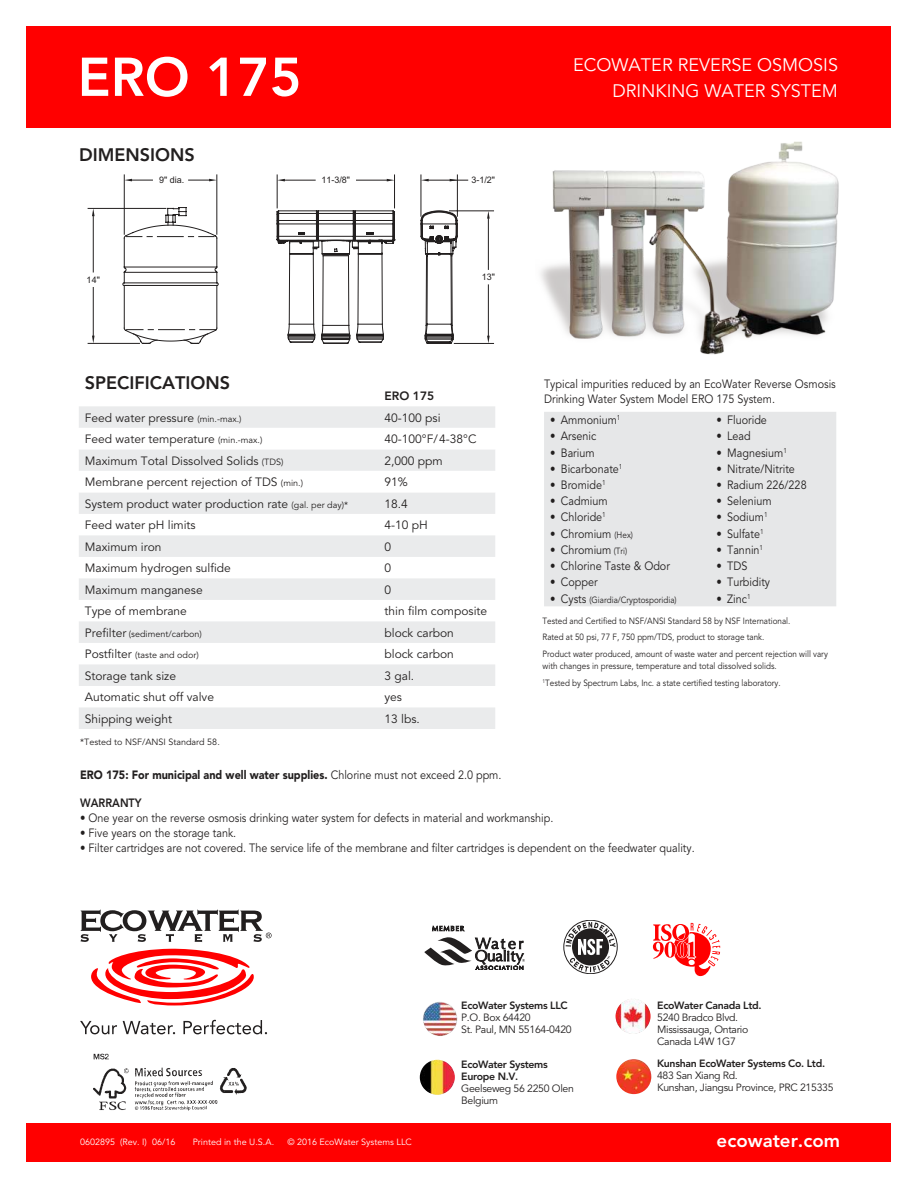
<style>
.page{position:relative;width:917px;height:1187px;background:#fff}
.page>*{position:absolute;margin:0;border:0;box-sizing:border-box;transform-origin:0 0}
.t1{font:800 54px "Avenir";color:#fff}
.t2{font:800 18.6px "Avenir";color:#fff}
.t3{font:18px/25.5px "Avenir";color:#fff;text-align:right}
.t4{font:800 18px "Avenir";color:#221f1f}
.t5{font:12px/15px "Avenir";color:#221f1f;scale:.9 1}
.t6{font:12px "Avenir";color:#221f1f}
.t7{font:900 12px "Avenir";color:#221f1f;scale:.9 1}
.t8{font:800 12px "Avenir";color:#221f1f;scale:.9 1}
.t9{font:800 12px "Avenir";color:#221f1f}
.t10{font:10.5px/12px "Avenir";letter-spacing:-.03em;color:#221f1f}
.t11{font:800 10.5px/12px "Avenir";letter-spacing:-.03em;color:#221f1f}
.t12{font:9px/16.5px "Avenir";color:#221f1f;scale:.9 1}
.t13{font:9px "Avenir";color:#221f1f}
.t14{font:9px "Avenir";color:#fff}
.t15{font:9px "Arial";color:#221f1f}
.s1{font-size:9px}
.s2{font-size:12px}
.s3{font-weight:400}
</style>
<div class="page">
<svg style="left:79px;top:406px;width:416px;height:322px;fill:#eaebec"></svg>
<svg style="left:79px;top:428px;width:416px;height:64px"></svg>
<img style="left:93px;top:1053px;width:154px;height:58px">
<svg style="left:424px;top:925px;width:100px;height:44px"></svg>
<div style="left:563px;top:920px;width:54px;height:53px;border:1px solid #221f1f;border-radius:50%"></div>
<svg style="left:565px;top:921px;width:50px;height:50px"></svg>
<svg style="left:652px;top:922px;width:68px;height:53px"></svg>
<svg style="left:91px;top:948px;width:163px;height:57px"></svg>
<svg style="left:80px;top:909px;width:191px;height:33px"></svg>
<svg style="left:80px;top:1020px;width:37px;height:14px"></svg>
<svg style="left:123px;top:1020px;width:52px;height:14px"></svg>
<svg style="left:183px;top:1019px;width:84px;height:15px"></svg>
<div style="left:26px;top:1122px;width:864px;height:39px;background:#f00"></div>
<img style="left:422px;top:1000px;width:35px;height:35px;border-radius:18px">
<img style="left:419px;top:1059px;width:35px;height:35px;border-radius:18px">
<img style="left:615px;top:998px;width:35px;height:35px;border-radius:18px">
<img style="left:616px;top:1058px;width:35px;height:35px;border-radius:18px">
<div style="left:26px;top:26px;width:864px;height:102px;background:#f00"></div>
<div style="left:544px;top:412px;width:292px;height:194px;background:#e6e7e8"></div>
<hr style="left:322px;top:256px;width:1px;height:69px;background:#221f1f">
<hr style="left:348px;top:256px;width:1px;height:69px;background:#221f1f">
<svg style="left:321px;top:325px;width:29px;height:19px"></svg>
<hr style="left:357px;top:254px;width:1px;height:70px;background:#221f1f">
<hr style="left:381px;top:254px;width:1px;height:70px;background:#221f1f">
<svg style="left:356px;top:323px;width:28px;height:20px"></svg>
<svg style="left:276px;top:210px;width:119px;height:46px"></svg>
<hr style="left:289px;top:254px;width:1px;height:70px;background:#221f1f">
<hr style="left:313px;top:254px;width:1px;height:70px;background:#221f1f">
<svg style="left:287px;top:323px;width:28px;height:20px"></svg>
<hr style="left:277px;top:175px;width:1px;height:33px;background:#221f1f">
<hr style="left:394px;top:175px;width:1px;height:33px;background:#221f1f">
<svg style="left:277px;top:179px;width:8px;height:2px"></svg>
<hr style="left:285px;top:180px;width:30px;height:1px;background:#221f1f">
<svg style="left:386px;top:179px;width:8px;height:2px"></svg>
<hr style="left:356px;top:180px;width:30px;height:1px;background:#221f1f">
<svg style="left:420px;top:175px;width:73px;height:169px"></svg>
<svg style="left:88px;top:207px;width:131px;height:137px"></svg>
<hr style="left:93px;top:287px;width:1px;height:48px;background:#221f1f">
<svg style="left:125px;top:179px;width:27px;height:2px"></svg>
<svg style="left:188px;top:179px;width:28px;height:2px"></svg>
<hr style="left:124px;top:175px;width:1px;height:59px;background:#221f1f">
<hr style="left:216px;top:175px;width:1px;height:59px;background:#221f1f">
<img style="left:540px;top:141px;width:299px;height:214px">
<h1 class="t1" style="left:78px;top:55px;width:225px">ERO 175</h1>
<h3 class="t3" style="left:573px;top:54px;width:266px">ECOWATER REVERSE OSMOSIS<br>DRINKING WATER SYSTEM</h3>
<h3 class="t4" style="left:79px;top:148px;width:117px">DIMENSIONS</h3>
<p class="t15" style="left:87px;top:274px;width:15px">14"</p>
<p class="t15" style="left:159px;top:175px;width:27px">9" dia.</p>
<h3 class="t4" style="left:85px;top:375px;width:147px">SPECIFICATIONS</h3>
<p class="t15" style="left:321px;top:175px;width:30px">11-3/8"</p>
<p class="t15" style="left:471px;top:175px;width:25px">3-1/2"</p>
<p class="t9" style="left:384px;top:391px;width:51px">ERO 175</p>
<p class="t15" style="left:481px;top:272px;width:15px">13"</p>
<p class="t6" style="left:85px;top:412px;width:158px">Feed water pressure <span class="s1">(min.-max.)</span></p>
<p class="t6" style="left:384px;top:412px;width:58px">40-100 psi</p>
<p class="t6" style="left:85px;top:434px;width:179px">Feed water temperature <span class="s1">(min.-max.)</span></p>
<p class="t6" style="left:384px;top:434px;width:93px">40-100°F/ 4-38°C</p>
<p class="t6" style="left:85px;top:455px;width:200px">Maximum Total Dissolved Solids <span class="s1">(TDS)</span></p>
<p class="t6" style="left:384px;top:455px;width:60px">2,000 ppm</p>
<p class="t6" style="left:85px;top:477px;width:220px">Membrane percent rejection of TDS <span class="s1">(min.)</span></p>
<p class="t6" style="left:384px;top:477px;width:25px">91%</p>
<p class="t6" style="left:85px;top:498px;width:265px">System product water production rate <span class="s1">(gal. per day)*</span></p>
<p class="t6" style="left:384px;top:498px;width:25px">18.4</p>
<p class="t6" style="left:85px;top:520px;width:112px">Feed water pH limits</p>
<p class="t6" style="left:384px;top:520px;width:45px">4-10 pH</p>
<p class="t6" style="left:85px;top:541px;width:78px">Maximum iron</p>
<p class="t6" style="left:384px;top:541px;width:8px">0</p>
<p class="t6" style="left:85px;top:563px;width:148px">Maximum hydrogen sulfide</p>
<p class="t6" style="left:384px;top:563px;width:8px">0</p>
<p class="t6" style="left:85px;top:584px;width:119px">Maximum manganese</p>
<p class="t6" style="left:384px;top:584px;width:8px">0</p>
<p class="t6" style="left:85px;top:606px;width:104px">Type of membrane</p>
<p class="t6" style="left:384px;top:606px;width:104px">thin film composite</p>
<p class="t13" style="left:85px;top:629px;width:119px"><span class="s2">Prefilter</span> (sediment/carbon)</p>
<p class="t6" style="left:384px;top:627px;width:71px">block carbon</p>
<p class="t13" style="left:85px;top:651px;width:115px"><span class="s2">Postfilter</span> (taste and odor)</p>
<p class="t6" style="left:384px;top:649px;width:71px">block carbon</p>
<p class="t6" style="left:85px;top:670px;width:93px">Storage tank size</p>
<p class="t6" style="left:384px;top:670px;width:31px">3 gal.</p>
<p class="t6" style="left:85px;top:692px;width:131px">Automatic shut off valve</p>
<p class="t6" style="left:384px;top:692px;width:19px">yes</p>
<p class="t6" style="left:85px;top:713px;width:89px">Shipping weight</p>
<p class="t6" style="left:384px;top:713px;width:37px">13 lbs.</p>
<p class="t13" style="left:80px;top:737px;width:141px">*Tested to NSF/ANSI Standard 58.</p>
<p class="t5" style="left:544px;top:377px;width:326px">Typical impurities reduced by an EcoWater Reverse Osmosis<br>Drinking Water System Model ERO 175 System.</p>
<p class="t5" style="left:550px;top:413px;width:80px">• Ammonium<sup>1</sup></p>
<p class="t5" style="left:716px;top:413px;width:58px">• Fluoride</p>
<p class="t5" style="left:550px;top:429px;width:53px">• Arsenic</p>
<p class="t5" style="left:716px;top:429px;width:40px">• Lead</p>
<p class="t5" style="left:550px;top:445px;width:51px">• Barium</p>
<p class="t5" style="left:716px;top:445px;width:80px">• Magnesium<sup>1</sup></p>
<p class="t5" style="left:550px;top:461px;width:82px">• Bicarbonate<sup>1</sup></p>
<p class="t5" style="left:716px;top:461px;width:89px">• Nitrate/Nitrite</p>
<p class="t5" style="left:550px;top:477px;width:63px">• Bromide<sup>1</sup></p>
<p class="t5" style="left:716px;top:477px;width:102px">• Radium 226/228</p>
<p class="t5" style="left:550px;top:494px;width:66px">• Cadmium</p>
<p class="t5" style="left:716px;top:494px;width:63px">• Selenium</p>
<p class="t5" style="left:550px;top:510px;width:63px">• Chloride<sup>1</sup></p>
<p class="t5" style="left:716px;top:510px;width:58px">• Sodium<sup>1</sup></p>
<p class="t5" style="left:550px;top:526px;width:94px">• Chromium <span class="s1">(Hex)</span></p>
<p class="t5" style="left:716px;top:526px;width:54px">• Sulfate<sup>1</sup></p>
<p class="t5" style="left:550px;top:542px;width:87px">• Chromium <span class="s1">(Tri)</span></p>
<p class="t5" style="left:716px;top:542px;width:53px">• Tannin<sup>1</sup></p>
<p class="t5" style="left:550px;top:558px;width:135px">• Chlorine Taste &amp; Odor</p>
<p class="t5" style="left:716px;top:558px;width:36px">• TDS</p>
<p class="t5" style="left:550px;top:575px;width:54px">• Copper</p>
<p class="t5" style="left:716px;top:575px;width:61px">• Turbidity</p>
<p class="t12" style="left:550px;top:592px;width:142px"><span class="s2">• Cysts</span> (Giardia/Cryptosporidia)</p>
<p class="t5" style="left:716px;top:591px;width:39px">• Zinc<sup>1</sup></p>
<p class="t12" style="left:542px;top:613px;width:318px">Tested and Certified to NSF/ANSI Standard 58 by NSF International.<br>Rated at 50 psi, 77 F, 750 ppm/TDS, product to storage tank.<br>Product water produced, amount of waste water and percent rejection will vary</p>
<p class="t12" style="left:542px;top:658px;width:266px;line-height:17.1px">with changes in pressure, temperature and total dissolved solids.<br><sup>1</sup>Tested by Spectrum Labs, Inc. a state certified testing laboratory.</p>
<p class="t7" style="left:80px;top:769px;width:469px">ERO 175: For municipal and well water supplies. <span class="s3">Chlorine must not exceed 2.0 ppm.</span></p>
<p class="t8" style="left:80px;top:798px;width:70px">WARRANTY</p>
<p class="t5" style="left:80px;top:810px;width:527px">• One year on the reverse osmosis drinking water system for defects in material and workmanship.</p>
<p class="t5" style="left:80px;top:825px;width:175px">• Five years on the storage tank.</p>
<p class="t5" style="left:80px;top:840px;width:684px">• Filter cartridges are not covered. The service life of the membrane and filter cartridges is dependent on the feedwater quality.</p>
<p class="t11" style="left:461px;top:1000px;width:108px">EcoWater Systems LLC</p>
<p class="t10" style="left:461px;top:1012px;width:112px">P.O. Box 64420<br>St. Paul, MN 55164-0420</p>
<p class="t11" style="left:461px;top:1059px;width:88px">EcoWater Systems<br>Europe N.V.</p>
<p class="t10" style="left:461px;top:1083px;width:114px">Geelseweg 56 2250 Olen<br>Belgium</p>
<p class="t11" style="left:657px;top:999px;width:106px">EcoWater Canada Ltd.</p>
<p class="t10" style="left:657px;top:1011px;width:93px">5240 Bradco Blvd.<br>Mississauga, Ontario<br>Canada L4W 1G7</p>
<p class="t11" style="left:656px;top:1058px;width:169px">Kunshan EcoWater Systems Co. Ltd.</p>
<p class="t10" style="left:656px;top:1070px;width:178px">483 San Xiang Rd.<br>Kunshan, Jiangsu Province, PRC 215335</p>
<p class="t14" style="left:80px;top:1137px;width:97px">0602895 (Rev. I) 06/16</p>
<p class="t14" style="left:193px;top:1137px;width:83px">Printed in the U.S.A.</p>
<p class="t14" style="left:287px;top:1137px;width:126px">© 2016 EcoWater Systems LLC</p>
<h2 class="t2" style="left:716px;top:1132px;width:125px">ecowater.com</h2>
</div>
